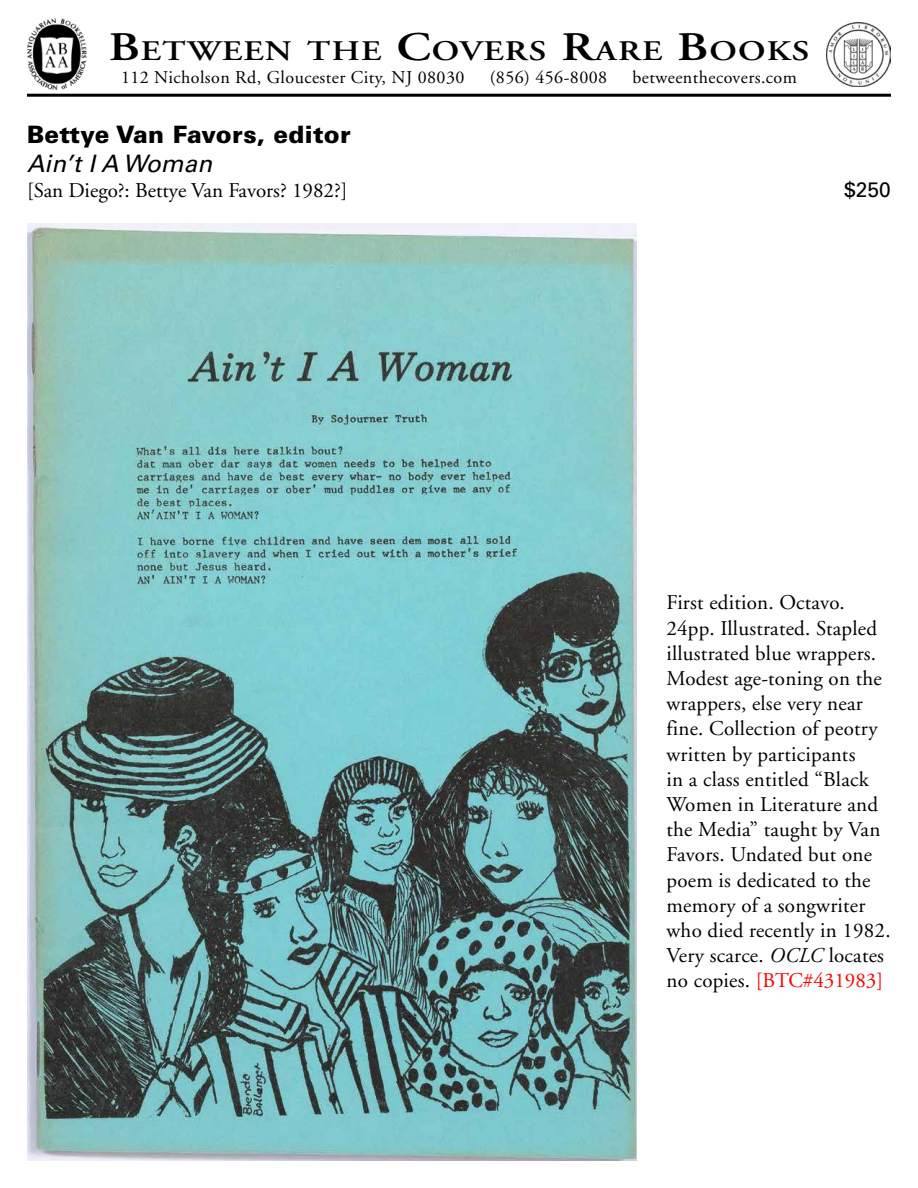
<style>
.page{position:relative;width:918px;height:1188px;background:#fff}
.page>*{position:absolute;margin:0;border:0;box-sizing:border-box;transform-origin:0 0}
.t1{font:600 28.35px "Adobe Garamond";letter-spacing:.035em;color:#000;scale:1.22 1}
.t2{font:900 24px "Univers";letter-spacing:.01em;color:#000}
.t3{font:italic 24px "Univers";letter-spacing:.01em;color:#000}
.t4{font:21px/25.2px "Adobe Garamond";letter-spacing:.01em;color:#000}
.t5{font:21px "Univers";color:#000}
.t6{font:18px "Adobe Garamond";letter-spacing:.025em;color:#000}
.s1{font-size:40.5px}
.s2{font-style:italic}
.s3{color:#f00}
</style>
<div class="page">
<img style="left:826px;top:22px;width:65px;height:65px">
<img style="left:27px;top:19px;width:60px;height:71px">
<hr style="left:27px;top:94px;width:864px;height:3px;background:#000">
<img style="left:27px;top:224px;width:610px;height:937px">
<h1 class="t1" style="left:109px;top:35px;width:576px"><span class="s1">B</span>ETWEEN THE <span class="s1">C</span>OVERS <span class="s1">R</span>ARE <span class="s1">B</span>OOKS</h1>
<p class="t6" style="left:121px;top:67px;width:345px">112 Nicholson Rd, Gloucester City, NJ 08030</p>
<p class="t6" style="left:490px;top:67px;width:119px">(856) 456-8008</p>
<p class="t6" style="left:633px;top:67px;width:166px">betweenthecovers.com</p>
<p class="t2" style="left:27px;top:119px;width:325px">Bettye Van Favors, editor</p>
<p class="t3" style="left:27px;top:149px;width:187px">Ain’t I A Woman</p>
<p class="t4" style="left:27px;top:178px;width:322px">[San Diego?: Bettye Van Favors? 1982?]</p>
<p class="t5" style="left:844px;top:177px;width:48px">$250</p>
<p class="t4" style="left:667px;top:591px;width:226px">First edition. Octavo.<br>24pp. Illustrated. Stapled illustrated blue wrappers.<br>Modest age-toning on the wrappers, else very near fine. Collection of peotry written by participants<br>in a class entitled “Black<br>Women in Literature and the Media” taught by Van<br>Favors. Undated but one poem is dedicated to the memory of a songwriter who died recently in 1982.<br>Very scarce. <span class="s2">OCLC</span> locates no copies. <span class="s3">[BTC#431983]</span></p>
</div>
